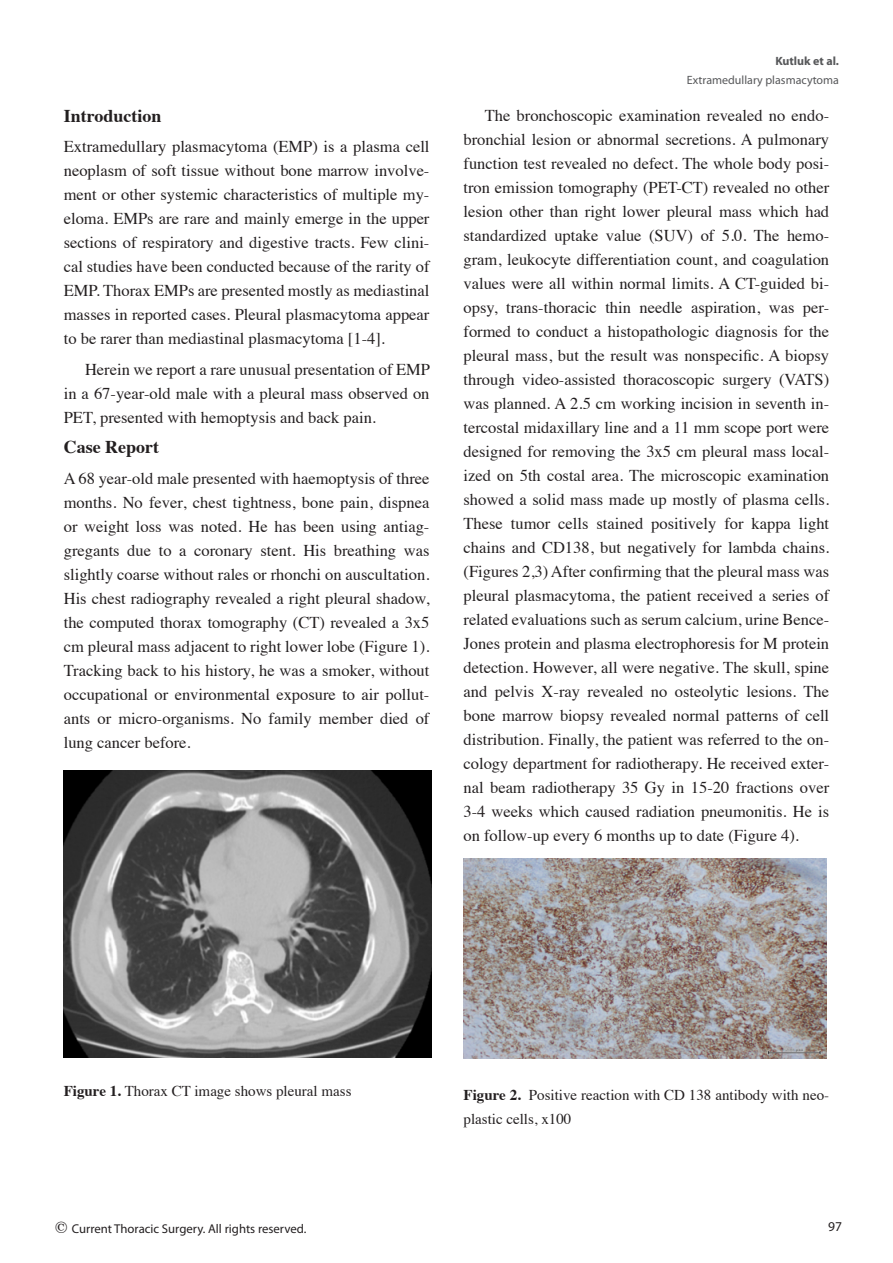
<style>
.page{position:relative;width:893px;height:1263px;background:#fff}
.page>*{position:absolute;margin:0;border:0;box-sizing:border-box;transform-origin:0 0}
.t1{font:700 18px "Times";color:#231f20}
.t2{font:16.5px/24px "Times";color:#231f20;text-align:justify}
.t3{font:15px/24px "Times";color:#231f20}
.t4{font:13.5px "Myriad Pro";color:#231f20}
.t5{font:12.75px "Myriad Pro";color:#231f20}
.t6{font:12px "Myriad Pro";color:#57585a}
.t7{font:700 12px "Myriad Pro";color:#57585a}
.s1{font-weight:700}
.s2{font-family:"Times";font-size:16.5px}
</style>
<div class="page">
<img style="left:64px;top:770px;width:368px;height:288px">
<img style="left:463px;top:858px;width:363px;height:201px">
<p class="t1" style="left:64px;top:99px;width:99px">Introduction</p>
<p class="t2" style="left:64px;top:133px;width:367px">Extramedullary plasmacytoma (EMP) is a plasma cell neoplasm of soft tissue without bone marrow involve&shy;ment or other systemic characteristics of multiple my&shy;eloma. EMPs are rare and mainly emerge in the upper sections of respiratory and digestive tracts. Few clini&shy;cal studies have been conducted because of the rarity of EMP. Thorax EMPs are presented mostly as mediastinal masses in reported cases. Pleural plasmacytoma appear to be rarer than mediastinal plasmacytoma [1-4].</p>
<p class="t2" style="left:64px;top:356px;width:368px;text-indent:21px">Herein we report a rare unusual presentation of EMP in a 67-year-old male with a pleural mass observed on PET, presented with hemoptysis and back pain.</p>
<p class="t1" style="left:64px;top:430px;width:97px">Case Report</p>
<p class="t2" style="left:64px;top:464px;width:367px">A 68 year-old male presented with haemoptysis of three months. No fever, chest tightness, bone pain, dispnea or weight loss was noted. He has been using antiag&shy;gregants due to a coronary stent. His breathing was slightly coarse without rales or rhonchi on auscultation.<br>His chest radiography revealed a right pleural shadow, the computed thorax tomography (CT) revealed a 3x5 cm pleural mass adjacent to right lower lobe (Figure 1).<br>Tracking back to his history, he was a smoker, without occupational or environmental exposure to air pollut&shy;ants or micro-organisms. No family member died of lung cancer before.</p>
<p class="t7" style="left:775px;top:54px;width:65px">Kutluk et al.</p>
<p class="t6" style="left:687px;top:72px;width:154px">Extramedullary plasmacytoma</p>
<p class="t2" style="left:463px;top:102px;width:367px;text-indent:21px">The bronchoscopic examination revealed no endo&shy;bronchial lesion or abnormal secretions. A pulmonary function test revealed no defect. The whole body posi&shy;tron emission tomography (PET-CT) revealed no other lesion other than right lower pleural mass which had standardized uptake value (SUV) of 5.0. The hemo&shy;gram, leukocyte differentiation count, and coagulation values were all within normal limits. A CT-guided bi&shy;opsy, trans-thoracic thin needle aspiration, was per&shy;formed to conduct a histopathologic diagnosis for the pleural mass, but the result was nonspecific. A biopsy through video-assisted thoracoscopic surgery (VATS) was planned. A 2.5 cm working incision in seventh in&shy;tercostal midaxillary line and a 11 mm scope port were designed for removing the 3x5 cm pleural mass local&shy;ized on 5th costal area. The microscopic examination showed a solid mass made up mostly of plasma cells.<br>These tumor cells stained positively for kappa light chains and CD138, but negatively for lambda chains. (Figures 2,3) After confirming that the pleural mass was pleural plasmacytoma, the patient received a series of related evaluations such as serum calcium, urine Bence-Jones protein and plasma electrophoresis for M protein detection. However, all were negative. The skull, spine and pelvis X-ray revealed no osteolytic lesions. The bone marrow biopsy revealed normal patterns of cell distribution. Finally, the patient was referred to the on&shy;cology department for radiotherapy. He received exter&shy;nal beam radiotherapy 35 Gy in 15-20 fractions over 3-4 weeks which caused radiation pneumonitis. He is on follow-up every 6 months up to date (Figure 4).</p>
<p class="t3" style="left:64px;top:1078px;width:289px"><span class="s1">Figure 1.</span> Thorax CT image shows pleural mass</p>
<p class="t3" style="left:463px;top:1082px;width:367px"><span class="s1">Figure 2.</span> Positive reaction with CD 138 antibody with neo&shy;plastic cells, x100</p>
<p class="t5" style="left:55px;top:1221px;width:253px"><span class="s2">©</span> Current Thoracic Surgery. All rights reserved.</p>
<p class="t4" style="left:828px;top:1218px;width:15px">97</p>
</div>
